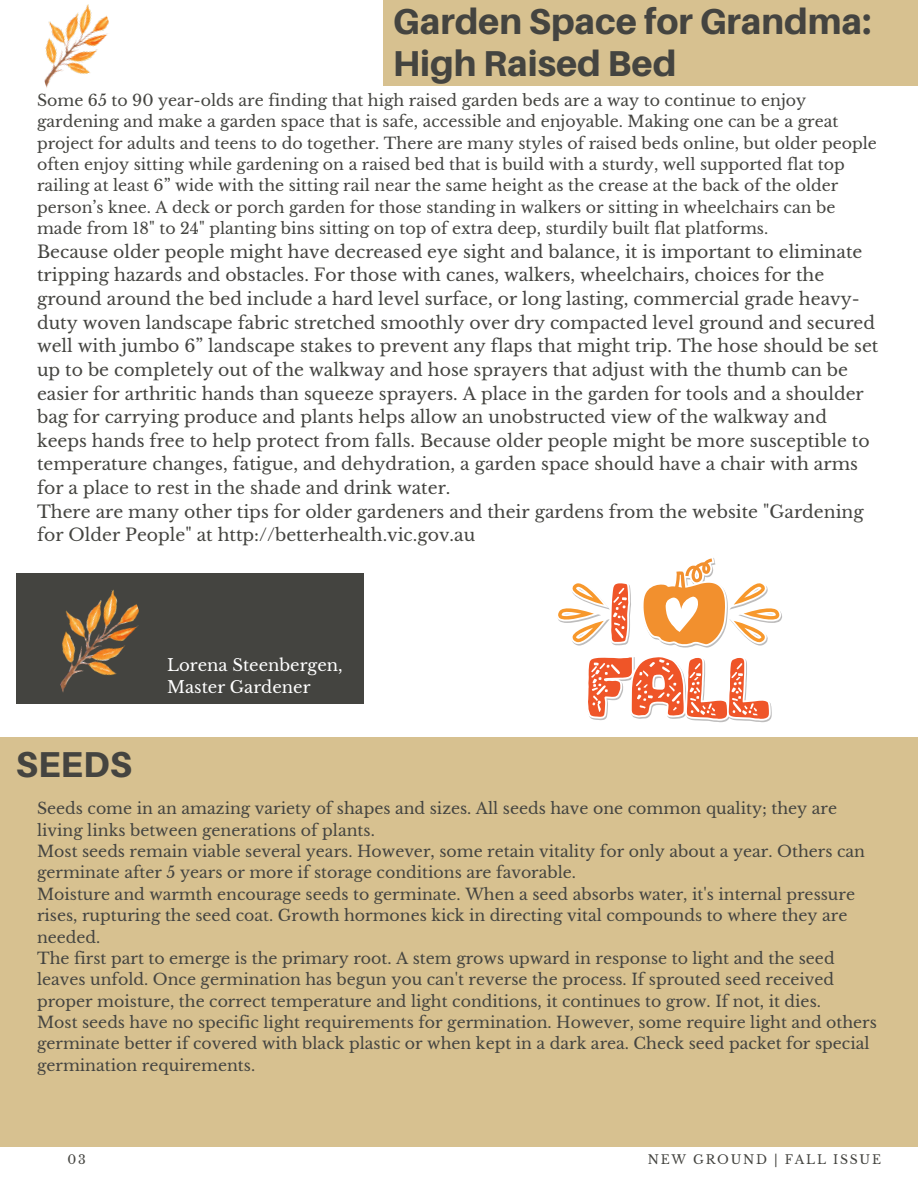
<style>
.page{position:relative;width:918px;height:1188px;background:#fff}
.page>*{position:absolute;margin:0;border:0;box-sizing:border-box;transform-origin:0 0}
.t1{font:800 36px/41.7px "Aileron";color:#444440}
.t2{font:17.25px/23.7px "Libre Baskerville";color:#444440}
.t3{font:16.5px/22.5px "Libre Baskerville";color:#fff}
.t4{font:15.75px/21.3px "Libre Baskerville";color:#444440}
.t5{font:12.45px "Libre Baskerville";letter-spacing:.14em;color:#444440}
</style>
<div class="page">
<div style="left:16px;top:574px;width:347px;height:130px;background:#444440"></div>
<img style="left:60px;top:589px;width:79px;height:103px">
<div style="left:0;top:737px;width:918px;height:409px;background:#d7c190"></div>
<svg style="left:588px;top:657px;width:184px;height:65px"></svg>
<svg style="left:558px;top:583px;width:73px;height:63px"></svg>
<svg style="left:643px;top:558px;width:139px;height:90px"></svg>
<div style="left:384px;top:0;width:534px;height:86px;background:#d7c190"></div>
<img style="left:44px;top:4px;width:65px;height:84px">
<h1 class="t1" style="left:393px;top:0;width:480px">Garden Space for Grandma:<br>High Raised Bed</h1>
<p class="t4" style="left:37px;top:90px;width:841px">Some 65 to 90 year-olds are finding that high raised garden beds are a way to continue to enjoy gardening and make a garden space that is safe, accessible and enjoyable. Making one can be a great project for adults and teens to do together. There are many styles of raised beds online, but older people often enjoy sitting while gardening on a raised bed that is build with a sturdy, well supported flat top railing at least 6” wide with the sitting rail near the same height as the crease at the back of the older person’s knee. A deck or porch garden for those standing in walkers or sitting in wheelchairs can be made from 18" to 24" planting bins sitting on top of extra deep, sturdily built flat platforms.</p>
<p class="t2" style="left:37px;top:240px;width:843px">Because older people might have decreased eye sight and balance, it is important to eliminate tripping hazards and obstacles. For those with canes, walkers, wheelchairs, choices for the ground around the bed include a hard level surface, or long lasting, commercial grade heavy&shy;duty woven landscape fabric stretched smoothly over dry compacted level ground and secured well with jumbo 6” landscape stakes to prevent any flaps that might trip. The hose should be set up to be completely out of the walkway and hose sprayers that adjust with the thumb can be easier for arthritic hands than squeeze sprayers. A place in the garden for tools and a shoulder bag for carrying produce and plants helps allow an unobstructed view of the walkway and keeps hands free to help protect from falls. Because older people might be more susceptible to temperature changes, fatigue, and dehydration, a garden space should have a chair with arms for a place to rest in the shade and drink water.<br>There are many other tips for older gardeners and their gardens from the website "Gardening for Older People" at http://betterhealth.vic.gov.au</p>
<p class="t3" style="left:167px;top:654px;width:177px">Lorena Steenbergen,<br>Master Gardener</p>
<h1 class="t1" style="left:16px;top:743px;width:118px">SEEDS</h1>
<p class="t4" style="left:37px;top:798px;width:841px">Seeds come in an amazing variety of shapes and sizes. All seeds have one common quality; they are living links between generations of plants.<br>Most seeds remain viable several years. However, some retain vitality for only about a year. Others can germinate after 5 years or more if storage conditions are favorable.<br>Moisture and warmth encourage seeds to germinate. When a seed absorbs water, it's internal pressure rises, rupturing the seed coat. Growth hormones kick in directing vital compounds to where they are needed.<br>The first part to emerge is the primary root. A stem grows upward in response to light and the seed leaves unfold. Once germination has begun you can't reverse the process. If sprouted seed received proper moisture, the correct temperature and light conditions, it continues to grow. If not, it dies.<br>Most seeds have no specific light requirements for germination. However, some require light and others germinate better if covered with black plastic or when kept in a dark area. Check seed packet for special germination requirements.</p>
<p class="t5" style="left:67px;top:1151px;width:20px">03</p>
<p class="t5" style="left:648px;top:1151px;width:235px">NEW GROUND | FALL ISSUE</p>
</div>
